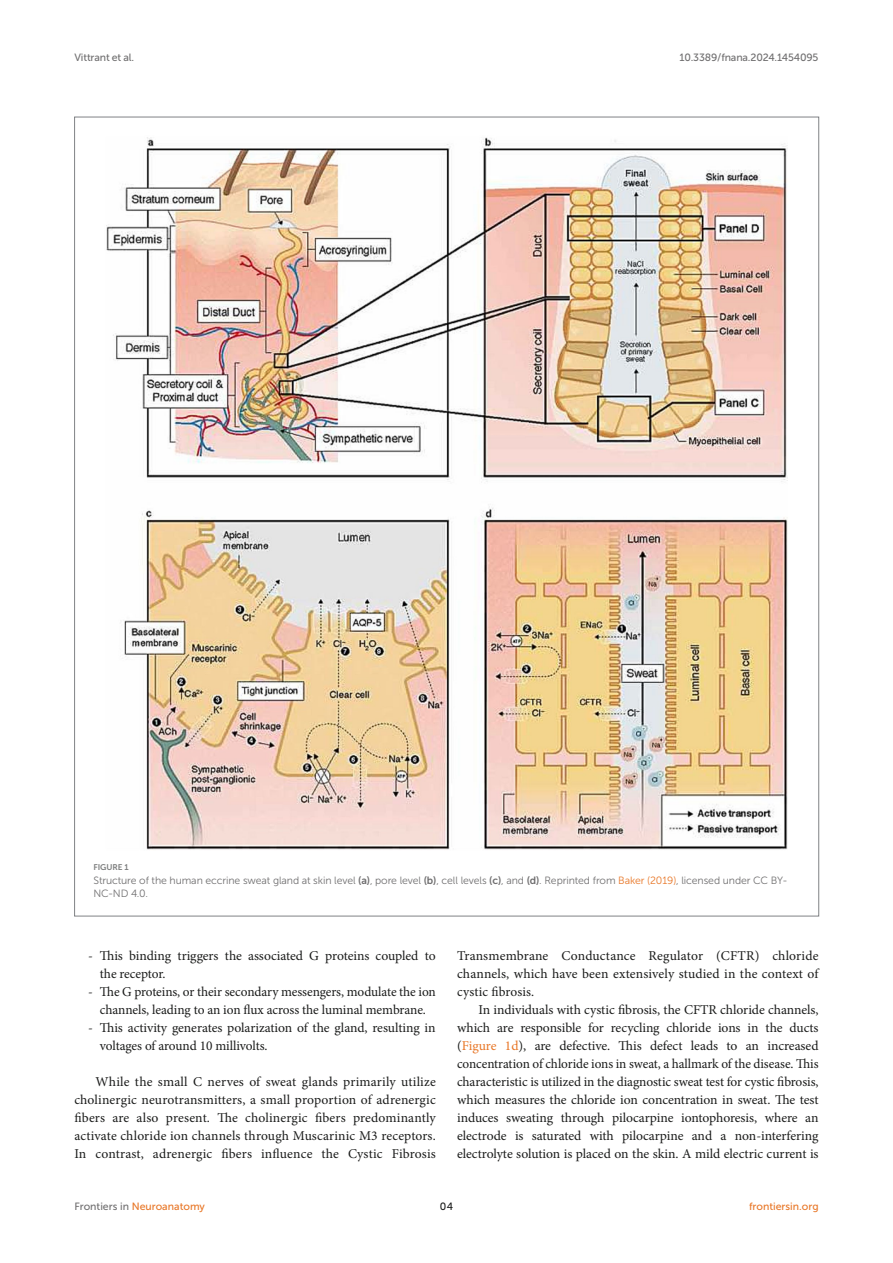
<style>
.page{position:relative;width:893px;height:1263px;background:#fff}
.page>*{position:absolute;margin:0;border:0;box-sizing:border-box;transform-origin:0 0}
.TEXT{font:13.5px/18px "Minion Pro";letter-spacing:.005em;color:#1b1c1b;text-align:justify}
.BL_MID{font:13.5px/18px "Minion Pro";letter-spacing:-.01em;color:#1b1c1b}
.BL_BLW{font:13.5px/18px "Minion Pro";letter-spacing:-.005em;color:#1b1c1b}
.FIG_LEG{font:10.5px/13.5px "Museo Sans 300";letter-spacing:-.01em;color:#706f70}
.t1{font:10.5px "Museo Sans 500";letter-spacing:-.015em;color:#706f70}
.t2{font:10.5px "Museo Sans 500";color:#e87626}
.t3{font:10.5px "Museo Sans 500";color:#1b1c1b}
.FIG_HD{font:8.25px "Museo Sans 700";letter-spacing:-.01em;color:#7e7f7f}
.s1{font-family:"Museo Sans 700"}
.s2{color:#e87626}
.s3{color:#706f70}
</style>
<div class="page">
<img style="left:106px;top:137px;width:682px;height:713px">
<p class="t1" style="left:74px;top:51px;width:61px">Vittrant et al.</p>
<p class="t1" style="left:679px;top:51px;width:141px">10.3389/fnana.2024.1454095</p>
<p class="FIG_HD" style="left:94px;top:863px;width:37px">FIGURE 1</p>
<p class="FIG_LEG" style="left:94px;top:873px;width:696px">Structure of the human eccrine sweat gland at skin level <span class="s1">(a)</span>, pore level <span class="s1">(b)</span>, cell levels <span class="s1">(c)</span>, and <span class="s1">(d)</span>. Reprinted from <span class="s2">Baker (2019)</span>, licensed under CC BY-<br>NC-ND 4.0.</p>
<p class="BL_MID" style="left:100px;top:947px;width:337px;text-indent:-12px">- This binding triggers the associated G proteins coupled to the receptor.</p>
<p class="BL_MID" style="left:88px;top:983px;width:349px;text-align:center">- The G proteins, or their secondary messengers, modulate the ion channels, leading to an ion flux across the luminal membrane.</p>
<p class="BL_BLW" style="left:100px;top:1019px;width:337px;text-indent:-12px">- This activity generates polarization of the gland, resulting in voltages of around 10 millivolts.</p>
<p class="TEXT" style="left:74px;top:1073px;width:363px;text-indent:21px">While the small C nerves of sweat glands primarily utilize cholinergic neurotransmitters, a small proportion of adrenergic fibers are also present. The cholinergic fibers predominantly activate chloride ion channels through Muscarinic M3 receptors.<br>In contrast, adrenergic fibers influence the Cystic Fibrosis</p>
<p class="TEXT" style="left:457px;top:947px;width:363px">Transmembrane Conductance Regulator (CFTR) chloride channels, which have been extensively studied in the context of cystic fibrosis.</p>
<p class="TEXT" style="left:457px;top:1001px;width:363px;text-indent:21px">In individuals with cystic fibrosis, the CFTR chloride channels, which are responsible for recycling chloride ions in the ducts (<span class="s2">Figure 1d</span>), are defective. This defect leads to an increased concentration of chloride ions in sweat, a hallmark of the disease. This characteristic is utilized in the diagnostic sweat test for cystic fibrosis, which measures the chloride ion concentration in sweat. The test induces sweating through pilocarpine iontophoresis, where an electrode is saturated with pilocarpine and a non-interfering electrolyte solution is placed on the skin. A mild electric current is</p>
<p class="t2" style="left:74px;top:1200px;width:132px"><span class="s3">Frontiers in</span> Neuroanatomy</p>
<p class="t3" style="left:440px;top:1200px;width:15px">04</p>
<p class="t2" style="left:749px;top:1200px;width:71px">frontiersin.org</p>
</div>
